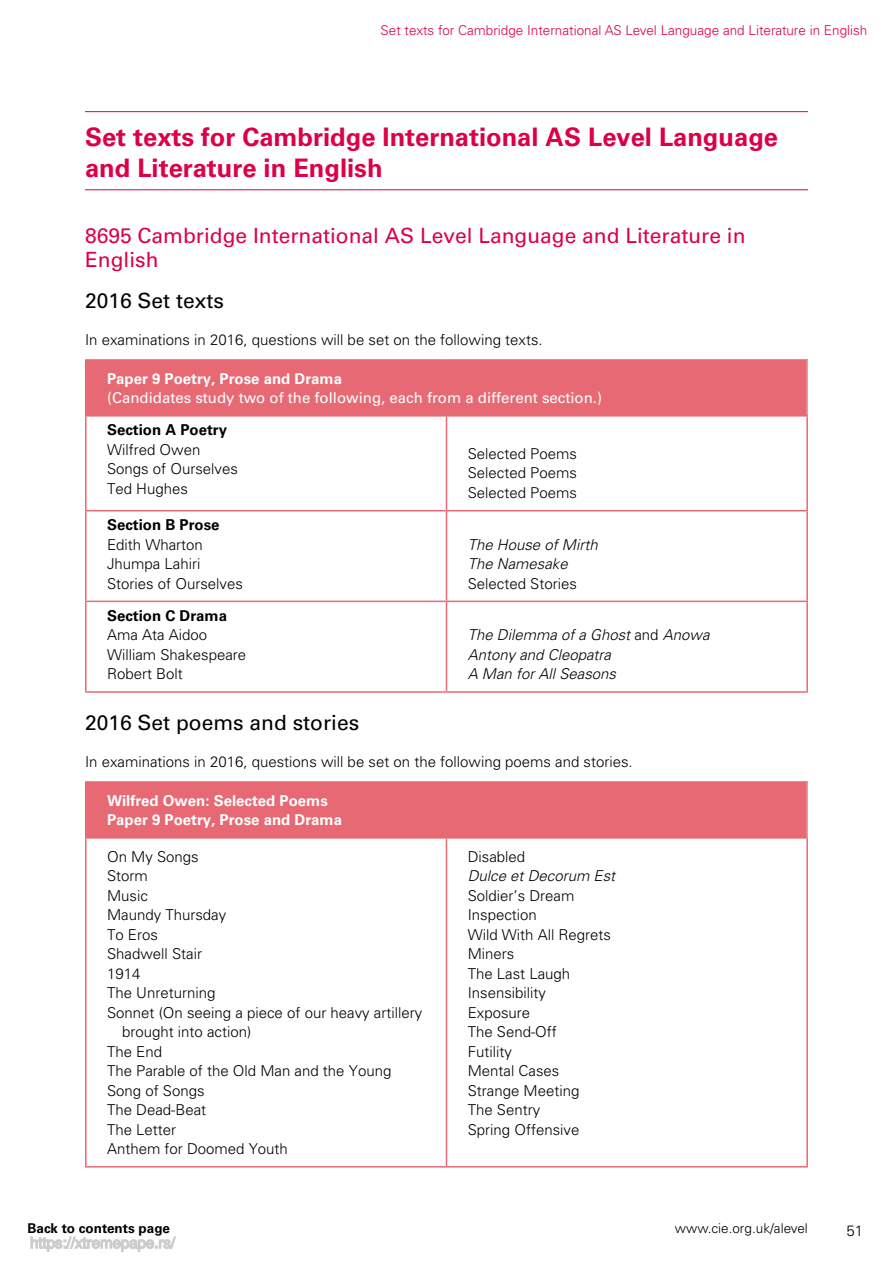
<style>
.page{position:relative;width:893px;height:1263px;background:#fff}
.page>*{position:absolute;margin:0;border:0;box-sizing:border-box;transform-origin:0 0}
.t1{font:700 25.5px/30.6px "Univers LT Std";color:#dc0046}
.t2{font:21px/24px "Univers LT Std";color:#dc0046}
.t3{font:21px "Univers LT Std";color:#000}
.t4{font:300 15px/19.5px "Univers LT Std";color:#000}
.t5{font:italic 300 15px/19.5px "Univers LT Std";color:#000}
.t6{font:700 15px/19.5px "Univers LT Std";color:#fff}
.t7{font:15px "Univers LT Std";color:#fff}
.t8{font:700 15px "Univers LT Std";color:#000}
.t9{font:300 13.5px "Univers LT Std";color:#dc0046}
.t10{font:300 13.5px "Univers LT Std";color:#000}
.t11{font:700 13.5px "Univers LT Std";color:#000}
.s1{font-style:normal}
</style>
<div class="page">
<hr style="left:85px;top:111px;width:723px;height:1px;background:#dc0046">
<hr style="left:85px;top:189px;width:723px;height:1px;background:#dc0046">
<div style="left:86px;top:360px;width:721px;height:56px;background:#e76974"></div>
<hr style="left:446px;top:417px;width:1px;height:93px;background:#e76974">
<hr style="left:446px;top:511px;width:1px;height:90px;background:#e76974">
<hr style="left:446px;top:602px;width:1px;height:89px;background:#e76974">
<hr style="left:85px;top:417px;width:2px;height:93px;background:#e76974">
<hr style="left:806px;top:417px;width:2px;height:93px;background:#e76974">
<hr style="left:85px;top:510px;width:361px;height:1px;background:#e76974">
<hr style="left:85px;top:511px;width:2px;height:90px;background:#e76974">
<hr style="left:446px;top:510px;width:362px;height:1px;background:#e76974">
<hr style="left:806px;top:511px;width:2px;height:90px;background:#e76974">
<hr style="left:85px;top:601px;width:361px;height:1px;background:#e76974">
<hr style="left:85px;top:602px;width:2px;height:89px;background:#e76974">
<hr style="left:446px;top:601px;width:362px;height:1px;background:#e76974">
<hr style="left:806px;top:602px;width:2px;height:89px;background:#e76974">
<hr style="left:85px;top:691px;width:361px;height:2px;background:#e76974">
<hr style="left:446px;top:691px;width:362px;height:2px;background:#e76974">
<hr style="left:85px;top:359px;width:361px;height:2px;background:#e76974">
<hr style="left:85px;top:361px;width:2px;height:54px;background:#e76974">
<hr style="left:446px;top:359px;width:362px;height:2px;background:#e76974">
<hr style="left:85px;top:415px;width:361px;height:2px;background:#e76974">
<hr style="left:446px;top:415px;width:362px;height:2px;background:#e76974">
<hr style="left:806px;top:361px;width:2px;height:54px;background:#ee999a">
<div style="left:86px;top:782px;width:721px;height:56px;background:#e76974"></div>
<hr style="left:85px;top:839px;width:2px;height:327px;background:#e76974">
<hr style="left:446px;top:839px;width:1px;height:327px;background:#e76974">
<hr style="left:806px;top:839px;width:2px;height:327px;background:#e76974">
<hr style="left:85px;top:1166px;width:361px;height:1px;background:#e76974">
<hr style="left:446px;top:1166px;width:362px;height:1px;background:#e76974">
<hr style="left:85px;top:781px;width:361px;height:2px;background:#e76974">
<hr style="left:85px;top:783px;width:2px;height:54px;background:#e76974">
<hr style="left:446px;top:781px;width:362px;height:2px;background:#e76974">
<hr style="left:85px;top:837px;width:361px;height:2px;background:#e76974">
<hr style="left:446px;top:837px;width:362px;height:2px;background:#e76974">
<hr style="left:806px;top:783px;width:2px;height:54px;background:#ee999a">
<svg style="left:30px;top:1236px;width:146px;height:16px"></svg>
<p class="t9" style="left:381px;top:25px;width:488px">Set texts for Cambridge International AS Level Language and Literature in English</p>
<h1 class="t1" style="left:85px;top:124px;width:694px">Set texts for Cambridge International AS Level Language and Literature in English</h1>
<h2 class="t2" style="left:85px;top:225px;width:662px">8695 Cambridge International AS Level Language and Literature in<br>English</h2>
<h2 class="t3" style="left:85px;top:292px;width:140px">2016 Set texts</h2>
<p class="t4" style="left:85px;top:331px;width:459px">In examinations in 2016, questions will be set on the following texts.</p>
<p class="t6" style="left:107px;top:370px;width:237px">Paper 9 Poetry, Prose and Drama</p>
<p class="t7" style="left:107px;top:392px;width:497px">(Candidates study two of the following, each from a different section.)</p>
<p class="t8" style="left:107px;top:424px;width:122px">Section A Poetry</p>
<p class="t4" style="left:107px;top:441px;width:132px">Wilfred Owen<br>Songs of Ourselves<br>Ted Hughes</p>
<p class="t4" style="left:468px;top:445px;width:111px;text-align:justify">Selected Poems Selected Poems Selected Poems</p>
<p class="t8" style="left:107px;top:519px;width:114px">Section B Prose</p>
<p class="t4" style="left:107px;top:536px;width:137px">Edith Wharton<br>Jhumpa Lahiri<br>Stories of Ourselves</p>
<p class="t5" style="left:468px;top:536px;width:132px">The House of Mirth<br>The Namesake</p>
<p class="t4" style="left:468px;top:575px;width:111px">Selected Stories</p>
<p class="t8" style="left:107px;top:609px;width:122px">Section C Drama</p>
<p class="t4" style="left:107px;top:626px;width:141px">Ama Ata Aidoo<br>William Shakespeare<br>Robert Bolt</p>
<p class="t5" style="left:468px;top:626px;width:243px">The Dilemma of a Ghost <span class="s1">and</span> Anowa<br>Antony and Cleopatra<br>A Man for All Seasons</p>
<h2 class="t3" style="left:85px;top:714px;width:276px">2016 Set poems and stories</h2>
<p class="t4" style="left:85px;top:753px;width:549px">In examinations in 2016, questions will be set on the following poems and stories.</p>
<p class="t6" style="left:107px;top:792px;width:237px">Wilfred Owen: Selected Poems<br>Paper 9 Poetry, Prose and Drama</p>
<p class="t4" style="left:107px;top:848px;width:93px">On My Songs</p>
<p class="t4" style="left:107px;top:867px;width:42px">Storm</p>
<p class="t4" style="left:107px;top:887px;width:42px">Music</p>
<p class="t4" style="left:107px;top:906px;width:121px">Maundy Thursday</p>
<p class="t4" style="left:107px;top:926px;width:52px">To Eros</p>
<p class="t4" style="left:107px;top:945px;width:96px">Shadwell Stair</p>
<p class="t4" style="left:107px;top:965px;width:35px">1914</p>
<p class="t4" style="left:107px;top:984px;width:110px">The Unreturning</p>
<p class="t4" style="left:107px;top:1004px;width:317px">Sonnet (On seeing a piece of our heavy artillery</p>
<p class="t4" style="left:122px;top:1023px;width:131px">brought into action)</p>
<p class="t4" style="left:107px;top:1043px;width:57px">The End</p>
<p class="t4" style="left:107px;top:1062px;width:286px">The Parable of the Old Man and the Young</p>
<p class="t4" style="left:107px;top:1082px;width:99px">Song of Songs</p>
<p class="t4" style="left:107px;top:1101px;width:101px">The Dead-Beat</p>
<p class="t4" style="left:107px;top:1121px;width:71px">The Letter</p>
<p class="t4" style="left:107px;top:1140px;width:182px">Anthem for Doomed Youth</p>
<p class="t4" style="left:468px;top:848px;width:59px">Disabled</p>
<p class="t5" style="left:468px;top:867px;width:149px">Dulce et Decorum Est</p>
<p class="t4" style="left:468px;top:887px;width:145px">Soldier’s Dream<br>Inspection<br>Wild With All Regrets<br>Miners<br>The Last Laugh<br>Insensibility<br>Exposure<br>The Send-Off<br>Futility<br>Mental Cases<br>Strange Meeting<br>The Sentry<br>Spring Offensive</p>
<p class="t11" style="left:28px;top:1223px;width:144px">Back to contents page</p>
<p class="t10" style="left:675px;top:1223px;width:134px">www.cie.org.uk/alevel</p>
<p class="t4" style="left:846px;top:1222px;width:18px">51</p>
</div>
